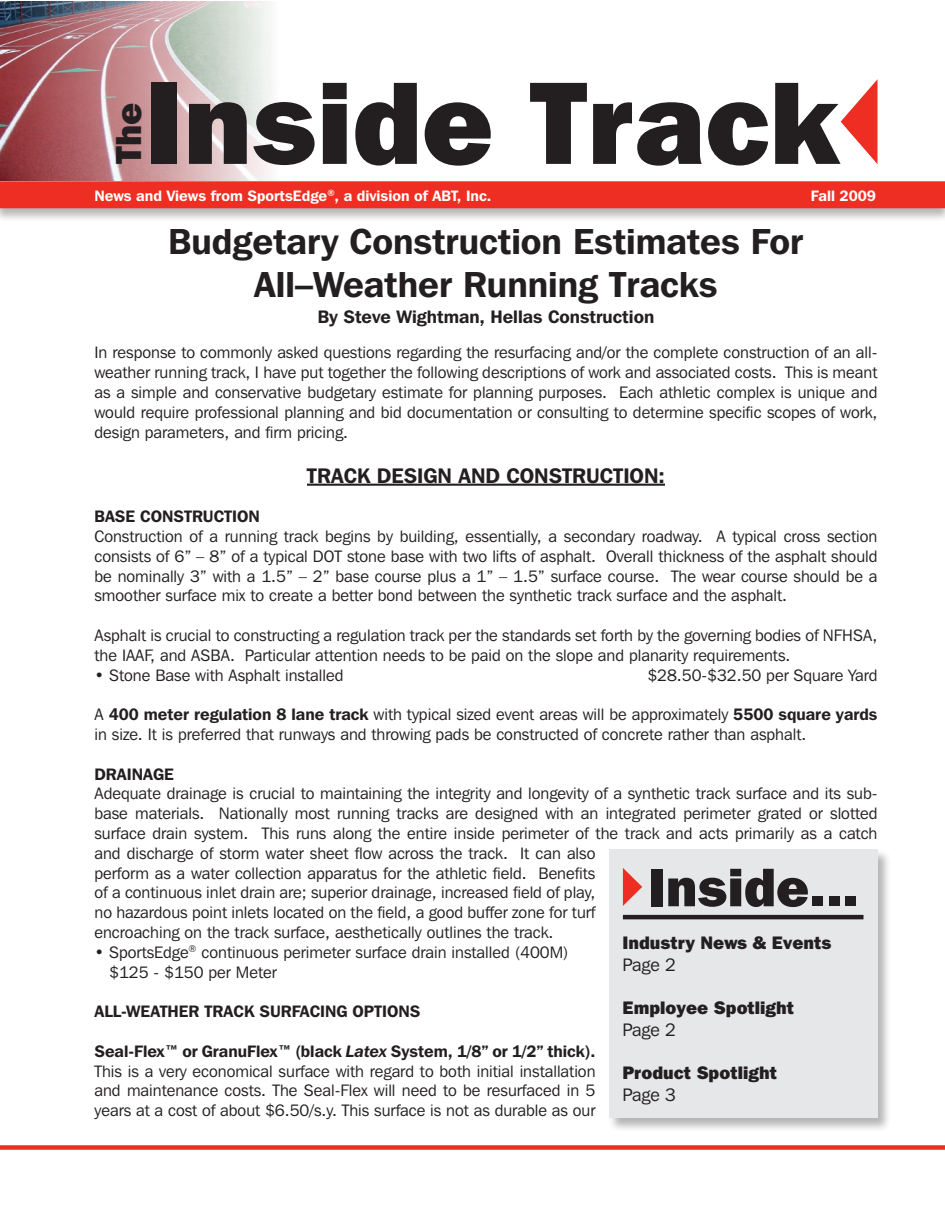
<style>
.page{position:relative;width:945px;height:1215px;background:#fff}
.page>*{position:absolute;margin:0;border:0;box-sizing:border-box;transform-origin:0 0}
.t1{font:800 116.7px "Franklin Gothic IT Cby BT";color:#231f20}
.t2{font:800 54px "Franklin Gothic IT Cby BT";color:#231f20}
.t3{font:800 36.15px "Franklin Gothic IT Cby BT";color:#231f20}
.t4{font:600 36px/43.2px "Franklin Gothic IT Cby BT";color:#231f20;text-align:center}
.t5{font:600 21px "Franklin Gothic IT Cby BT";color:#231f20}
.t6{font:800 18px "Franklin Gothic IT Cby BT";color:#231f20}
.t7{font:600 18px "Franklin Gothic IT Cby BT";color:#231f20}
.t8{font:18px "Franklin Gothic IT Cby BT";color:#231f20}
.t9{font:16.5px/19.8px "Franklin Gothic IT Cby BT";color:#231f20}
.t10{font:600 16.5px "Franklin Gothic IT Cby BT";color:#231f20}
.t11{font:600 15px "Franklin Gothic IT Cby BT";color:#fff}
.s1{font-weight:600}
.s2{font-weight:600;font-style:italic}
</style>
<div class="page">
<img style="left:0;top:1px;width:271px;height:179px">
<div style="left:0;top:180px;width:945px;height:43px;background:#231f20;opacity:.33"></div>
<div style="left:0;top:181px;width:945px;height:27px;background:#ee2e22"></div>
<div style="left:0;top:1145px;width:945px;height:5px;background:#ee2e22"></div>
<hr style="left:307px;top:484px;width:358px;height:2px;background:#231f20">
<svg style="left:841px;top:79px;width:37px;height:85px"></svg>
<div style="left:608px;top:848px;width:284px;height:285px;background:#231f20;opacity:.33"></div>
<div style="left:609px;top:849px;width:269px;height:269px;background:#e6e7e9"></div>
<svg style="left:623px;top:868px;width:19px;height:38px"></svg>
<hr style="left:623px;top:915px;width:241px;height:4px;background:#231f20">
<h3 class="t3" style="left:105px;top:164px;width:63px;rotate:-90deg">The</h3>
<h1 class="t1" style="left:144px;top:48px;width:697px">Inside Track</h1>
<p class="t11" style="left:94px;top:186px;width:399px">News and Views from SportsEdge<sup>®</sup>, a division of ABT, Inc.</p>
<p class="t11" style="left:811px;top:186px;width:67px">Fall 2009</p>
<h3 class="t4" style="left:169px;top:219px;width:636px">Budgetary Construction Estimates For<br>All–Weather Running Tracks</h3>
<p class="t7" style="left:318px;top:306px;width:338px">By Steve Wightman, Hellas Construction</p>
<p class="t9" style="left:94px;top:343px;width:785px;text-align:justify">In response to commonly asked questions regarding the resurfacing and/or the complete construction of an all&shy;weather running track, I have put together the following descriptions of work and associated costs. This is meant as a simple and conservative budgetary estimate for planning purposes. Each athletic complex is unique and would require professional planning and bid documentation or consulting to determine specific scopes of work, design parameters, and firm pricing.</p>
<p class="t5" style="left:307px;top:462px;width:360px">TRACK DESIGN AND CONSTRUCTION:</p>
<p class="t10" style="left:94px;top:506px;width:167px">BASE CONSTRUCTION</p>
<p class="t9" style="left:94px;top:526px;width:785px;text-align:justify">Construction of a running track begins by building, essentially, a secondary roadway. A typical cross section consists of 6” – 8” of a typical DOT stone base with two lifts of asphalt. Overall thickness of the asphalt should be nominally 3” with a 1.5” – 2” base course plus a 1” – 1.5” surface course. The wear course should be a smoother surface mix to create a better bond between the synthetic track surface and the asphalt.</p>
<p class="t9" style="left:94px;top:625px;width:784px">Asphalt is crucial to constructing a regulation track per the standards set forth by the governing bodies of NFHSA, the IAAF, and ASBA. Particular attention needs to be paid on the slope and planarity requirements.</p>
<p class="t9" style="left:94px;top:665px;width:250px">• Stone Base with Asphalt installed</p>
<p class="t9" style="left:647px;top:665px;width:232px">$28.50-$32.50 per Square Yard</p>
<p class="t9" style="left:94px;top:704px;width:785px">A <span class="s1">400 meter regulation 8 lane track</span> with typical sized event areas will be approximately <span class="s1">5500 square yards </span>in size. It is preferred that runways and throwing pads be constructed of concrete rather than asphalt.</p>
<p class="t10" style="left:94px;top:763px;width:81px">DRAINAGE</p>
<p class="t9" style="left:94px;top:784px;width:785px">Adequate drainage is crucial to maintaining the integrity and longevity of a synthetic track surface and its sub&shy;base materials. Nationally most running tracks are designed with an integrated perimeter grated or slotted surface drain system. This runs along the entire inside perimeter of the track and acts primarily as a catch and discharge of storm water sheet flow across the track. It can also<br>perform as a water collection apparatus for the athletic field. Benefits<br>of a continuous inlet drain are; superior drainage, increased field of play,<br>no hazardous point inlets located on the field, a good buffer zone for turf<br>encroaching on the track surface, aesthetically outlines the track.</p>
<p class="t9" style="left:109px;top:942px;width:461px;text-indent:-15px">• SportsEdge<sup>®</sup> continuous perimeter surface drain installed (400M) $125 - $150 per Meter</p>
<p class="t10" style="left:94px;top:1001px;width:327px">ALL-WEATHER TRACK SURFACING OPTIONS</p>
<p class="t9" style="left:94px;top:1041px;width:503px;text-align:justify"><span class="s1">Seal-Flex™ or GranuFlex™ (black</span> <span class="s2">Latex</span> <span class="s1">System, 1/8” or 1/2” thick).<br></span>This is a very economical surface with regard to both initial installation and maintenance costs. The Seal-Flex will need to be resurfaced in 5 years at a cost of about $6.50/s.y. This surface is not as durable as our</p>
<h2 class="t2" style="left:648px;top:853px;width:213px">Inside...</h2>
<p class="t6" style="left:622px;top:932px;width:210px">Industry News &amp; Events</p>
<p class="t8" style="left:622px;top:954px;width:55px">Page 2</p>
<p class="t6" style="left:622px;top:996px;width:173px">Employee Spotlight</p>
<p class="t8" style="left:622px;top:1019px;width:55px">Page 2</p>
<p class="t6" style="left:622px;top:1061px;width:156px">Product Spotlight</p>
<p class="t8" style="left:622px;top:1083px;width:55px">Page 3</p>
</div>
